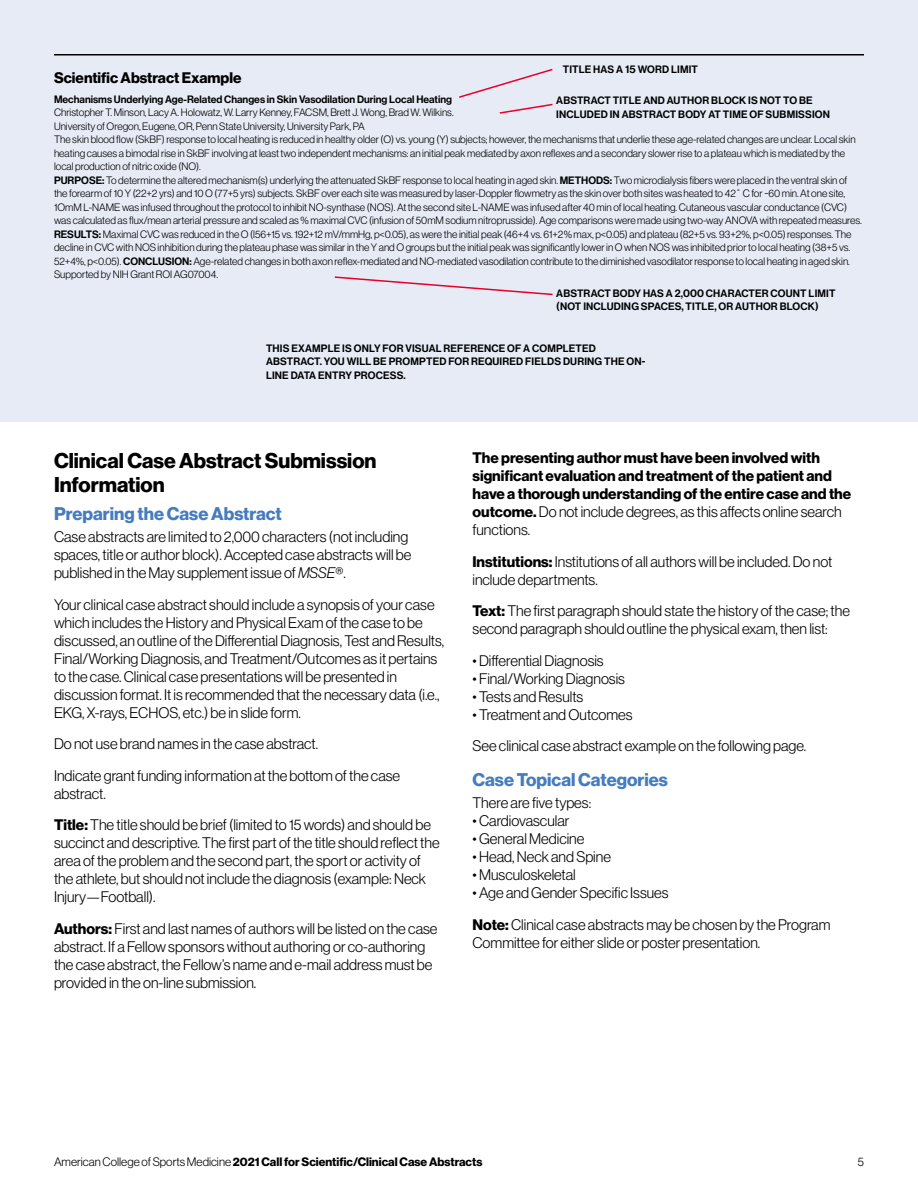
<style>
.page{position:relative;width:918px;height:1188px;background:#fff}
.page>*{position:absolute;margin:0;border:0;box-sizing:border-box;transform-origin:0 0}
.t1{font:21px/24px "N Haas Grotesk DS Pro 75 Bd";color:#000}
.t2{font:18px "N Haas Grotesk DS Pro 75 Bd";color:#457cbf}
.t3{font:15px/18px "N Haas Grotesk DS Pro 45 Lt";color:#000}
.t4{font:15px/18px "N Haas Grotesk DS Pro 75 Bd";color:#000}
.t5{font:12px "N Haas Grotesk DS Pro 75 Bd";color:#000}
.t6{font:12px "N Haas Grotesk DS Pro 45 Lt";color:#000}
.t7{font:10.5px/13.5px "N Haas Grotesk DS Pro 45 Lt";color:#000}
.t8{font:10.5px/13.5px "N Haas Grotesk DS Pro 65 Md";letter-spacing:.015em;color:#000}
.s1{font-family:"N Haas Grotesk DS Pro 65 Md"}
.s2{font-family:"N Haas Grotesk DS Pro 46 Lt It"}
.s3{font-family:"N Haas Grotesk DS Pro 75 Bd"}
.s4{font-family:"N Haas Grotesk DS Pro 45 Lt"}
</style>
<div class="page">
<div style="left:0;top:0;width:918px;height:422px;background:#e7ebf6"></div>
<hr style="left:54px;top:54px;width:810px;height:2px;background:#000">
<svg style="left:334px;top:276px;width:219px;height:20px"></svg>
<svg style="left:459px;top:68px;width:94px;height:46px"></svg>
<p class="t8" style="left:563px;top:62px;width:137px">TITLE HAS A 15 WORD LIMIT</p>
<p class="t8" style="left:556px;top:94px;width:275px">ABSTRACT TITLE AND AUTHOR BLOCK IS NOT TO BE<br>INCLUDED IN ABSTRACT BODY AT TIME OF SUBMISSION</p>
<h3 class="t4" style="left:54px;top:69px;width:189px">Scientific Abstract Example</h3>
<p class="t8" style="left:54px;top:93px;width:400px">Mechanisms Underlying Age-Related Changes in Skin Vasodilation During Local Heating</p>
<p class="t7" style="left:54px;top:106px;width:809px">Christopher T. Minson, Lacy A. Holowatz, W. Larry Kenney, FACSM, Brett J. Wong, Brad W. Wilkins.<br>University of Oregon, Eugene, OR, Penn State University, University Park, PA<br>The skin blood flow (SkBF) response to local heating is reduced in healthy older (O) vs. young (Y) subjects; however, the mechanisms that underlie these age-related changes are unclear. Local skin heating causes a bimodal rise in SkBF involving at least two independent mechanisms: an initial peak mediated by axon reflexes and a secondary slower rise to a plateau which is mediated by the local production of nitric oxide (NO).<br><span class="s1">PURPOSE:</span> To determine the altered mechanism(s) underlying the attenuated SkBF response to local heating in aged skin. <span class="s1">METHODS:</span> Two microdialysis fibers were placed in the ventral skin of the forearm of 10 Y (22+2 yrs) and 10 O (77+5 yrs) subjects. SkBF over each site was measured by laser-Doppler flowmetry as the skin over both sites was heated to 42˚ C for ~60 min. At one site, 1OmM L-NAME was infused throughout the protocol to inhibit NO-synthase (NOS). At the second site L-NAME was infused after 40 min of local heating. Cutaneous vascular conductance (CVC) was calculated as flux/mean arterial pressure and scaled as % maximal CVC (infusion of 50mM sodium nitroprusside). Age comparisons were made using two-way ANOVA with repeated measures.<br><span class="s1">RESULTS:</span> Maximal CVC was reduced in the O (l56+15 vs. 192+12 mV/mmHg, p&lt;0.05), as were the initial peak (46+4 vs. 61+2% max, p&lt;0.05) and plateau (82+5 vs. 93+2%, p&lt;0.05) responses. The decline in CVC with NOS inhibition during the plateau phase was similar in the Y and O groups but the initial peak was significantly lower in O when NOS was inhibited prior to local heating (38+5 vs.<br>52+4%, p&lt;0.05). <span class="s1">CONCLUSION:</span> Age-related changes in both axon reflex-mediated and NO-mediated vasodilation contribute to the diminished vasodilator response to local heating in aged skin.<br>Supported by NIH Grant ROI AG07004.</p>
<p class="t8" style="left:556px;top:287px;width:281px">ABSTRACT BODY HAS A 2,000 CHARACTER COUNT LIMIT (NOT INCLUDING SPACES, TITLE, OR AUTHOR BLOCK)</p>
<p class="t8" style="left:266px;top:342px;width:381px">THIS EXAMPLE IS ONLY FOR VISUAL REFERENCE OF A COMPLETED<br>ABSTRACT. YOU WILL BE PROMPTED FOR REQUIRED FIELDS DURING THE ON-<br>LINE DATA ENTRY PROCESS.</p>
<h1 class="t1" style="left:54px;top:449px;width:324px">Clinical Case Abstract Submission<br>Information</h1>
<h2 class="t2" style="left:54px;top:503px;width:229px">Preparing the Case Abstract</h2>
<h3 class="t3" style="left:54px;top:528px;width:359px">Case abstracts are limited to 2,000 characters (not including spaces, title or author block). Accepted case abstracts will be published in the May supplement issue of <span class="s2">MSSE</span>®.</h3>
<p class="t3" style="left:54px;top:595px;width:392px">Your clinical case abstract should include a synopsis of your case which includes the History and Physical Exam of the case to be discussed, an outline of the Differential Diagnosis, Test and Results, Final/Working Diagnosis, and Treatment/Outcomes as it pertains to the case. Clinical case presentations will be presented in discussion format. It is recommended that the necessary data (i.e., EKG, X-rays, ECHOS, etc.) be in slide form.</p>
<h3 class="t3" style="left:54px;top:728px;width:348px;line-height:31.5px">Do not use brand names in the case abstract.<br>Indicate grant funding information at the bottom of the case</h3>
<h3 class="t3" style="left:54px;top:778px;width:378px;line-height:31.5px">abstract.<br><span class="s3">Title:</span> The title should be brief (limited to 15 words) and should be</h3>
<h3 class="t3" style="left:54px;top:834px;width:387px">succinct and descriptive. The first part of the title should reflect the area of the problem and the second part, the sport or activity of the athlete, but should not include the diagnosis (example: Neck Injury—Football).</h3>
<h3 class="t3" style="left:54px;top:919px;width:385px"><span class="s3">Authors:</span> First and last names of authors will be listed on the case abstract. If a Fellow sponsors without authoring or co-authoring the case abstract, the Fellow’s name and e-mail address must be provided in the on-line submission.</h3>
<h3 class="t4" style="left:472px;top:449px;width:380px">The presenting author must have been involved with significant evaluation and treatment of the patient and have a thorough understanding of the entire case and the</h3>
<h3 class="t3" style="left:472px;top:503px;width:371px"><span class="s3">outcome.</span> Do not include degrees, as this affects online search functions.</h3>
<h3 class="t3" style="left:472px;top:553px;width:361px"><span class="s3">Institutions:</span> Institutions of all authors will be included. Do not include departments.</h3>
<h3 class="t3" style="left:472px;top:602px;width:379px"><span class="s3">Text:</span> The first paragraph should state the history of the case; the second paragraph should outline the physical exam, then list:</h3>
<h3 class="t3" style="left:472px;top:652px;width:133px">• Differential Diagnosis</h3>
<h3 class="t3" style="left:472px;top:670px;width:154px">• Final/Working Diagnosis</h3>
<h3 class="t3" style="left:472px;top:688px;width:112px">• Tests and Results</h3>
<h3 class="t3" style="left:472px;top:699px;width:335px;line-height:31.5px">• Treatment and Outcomes<br>See clinical case abstract example on the following page.</h3>
<h2 class="t2" style="left:472px;top:769px;width:197px">Case Topical Categories</h2>
<h3 class="t3" style="left:472px;top:794px;width:120px">There are five types:</h3>
<h3 class="t3" style="left:472px;top:812px;width:98px">• Cardiovascular</h3>
<h3 class="t3" style="left:472px;top:830px;width:113px">• General Medicine</h3>
<h3 class="t3" style="left:472px;top:848px;width:140px">• Head, Neck and Spine</h3>
<h3 class="t3" style="left:472px;top:866px;width:105px">• Musculoskeletal</h3>
<h3 class="t3" style="left:472px;top:877px;width:360px;line-height:31.5px">• Age and Gender Specific Issues<br><span class="s3">Note:</span> Clinical case abstracts may be chosen by the Program</h3>
<h3 class="t3" style="left:472px;top:934px;width:289px">Committee for either slide or poster presentation.</h3>
<p class="t5" style="left:54px;top:1154px;width:430px"><span class="s4">American College of Sports Medicine</span> 2021 Call for Scientific/Clinical Case Abstracts</p>
<p class="t6" style="left:858px;top:1155px;width:8px">5</p>
</div>
